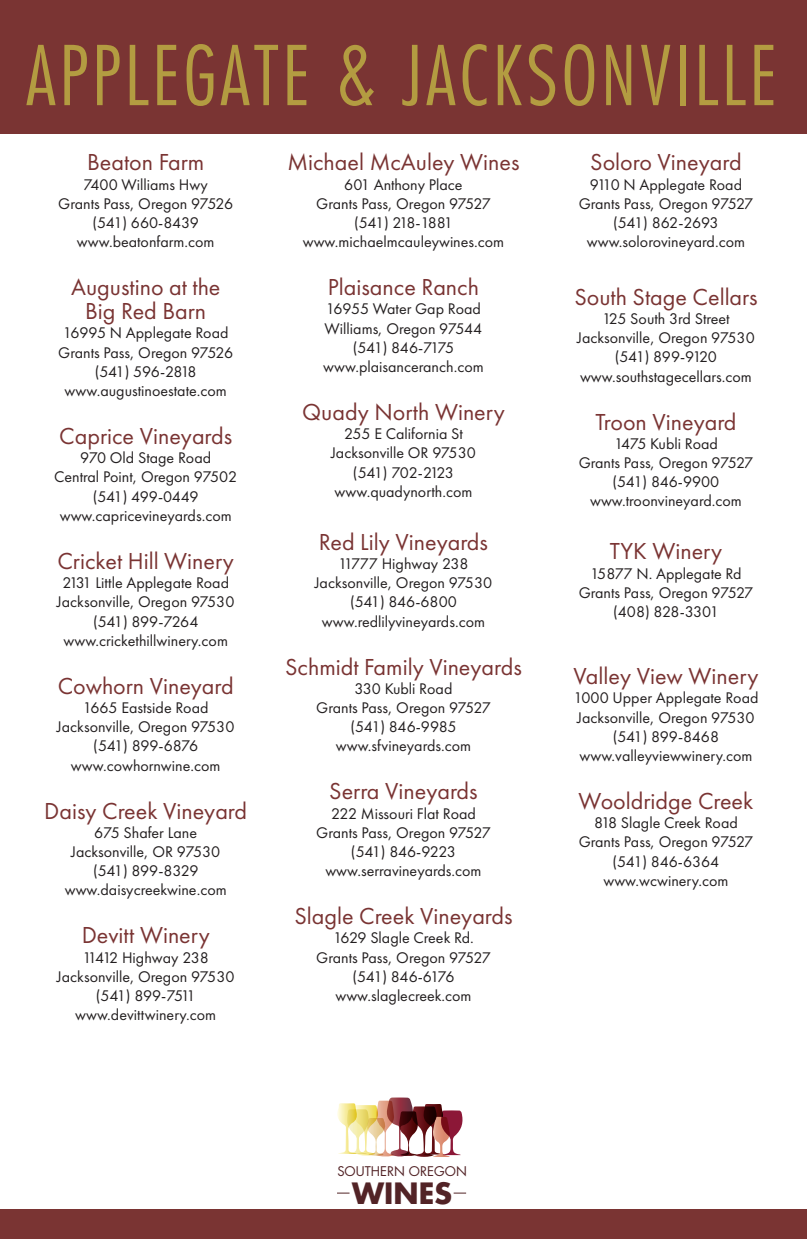
<style>
.page{position:relative;width:807px;height:1239px;background:#fff}
.page>*{position:absolute;margin:0;border:0;box-sizing:border-box;transform-origin:0 0}
.t1{font:300 condensed 80px "Futura Std";letter-spacing:.05em;color:#b39c41}
.t2{font:700 28.6px "Futura Std";color:#522326}
.t3{font:24px/24px "Futura PT";color:#7a3433;text-align:center}
.t4{font:16px/19.2px "Futura PT";color:#231f20;text-align:center}
.t5{font:13px "Futura Std";color:#522326}
</style>
<div class="page">
<div style="left:0;top:1209px;width:806px;height:29px;background:#7a3433"></div>
<div style="left:0;top:0;width:806px;height:134px;background:#7a3433"></div>
<svg style="left:337px;top:1097px;width:125px;height:60px"></svg>
<svg style="left:337px;top:1192px;width:12px;height:1px"></svg>
<svg style="left:453px;top:1192px;width:13px;height:1px"></svg>
<h1 class="t1" style="left:26px;top:28px;width:751px">APPLEGATE &amp; JACKSONVILLE</h1>
<h3 class="t3" style="left:87px;top:150px;width:119px">Beaton Farm</h3>
<p class="t4" style="left:58px;top:174px;width:176px">7400 Williams Hwy<br>Grants Pass, Oregon 97526 (541) 660-8439 www.beatonfarm.com</p>
<h3 class="t3" style="left:71px;top:275px;width:151px">Augustino at the<br>Big Red Barn</h3>
<p class="t4" style="left:58px;top:323px;width:176px">16995 N Applegate Road<br>Grants Pass, Oregon 97526 (541) 596-2818 www.augustinoestate.com</p>
<h3 class="t3" style="left:59px;top:424px;width:174px">Caprice Vineyards</h3>
<p class="t4" style="left:54px;top:448px;width:185px">970 Old Stage Road<br>Central Point, Oregon 97502 (541) 499-0449 www.capricevineyards.com</p>
<h3 class="t3" style="left:57px;top:549px;width:178px">Cricket Hill Winery</h3>
<p class="t4" style="left:57px;top:573px;width:179px">2131 Little Applegate Road<br>Jacksonville, Oregon 97530 (541) 899-7264 www.crickethillwinery.com</p>
<h3 class="t3" style="left:58px;top:673px;width:177px">Cowhorn Vineyard</h3>
<p class="t4" style="left:57px;top:698px;width:179px">1665 Eastside Road<br>Jacksonville, Oregon 97530 (541) 899-6876 www.cowhornwine.com</p>
<h3 class="t3" style="left:44px;top:798px;width:204px">Daisy Creek Vineyard</h3>
<p class="t4" style="left:65px;top:822px;width:163px">675 Shafer Lane<br>Jacksonville, OR 97530 (541) 899-8329 www.daisycreekwine.com</p>
<h3 class="t3" style="left:82px;top:923px;width:129px">Devitt Winery</h3>
<p class="t4" style="left:57px;top:947px;width:179px">11412 Highway 238<br>Jacksonville, Oregon 97530 (541) 899-7511 www.devittwinery.com</p>
<h3 class="t3" style="left:287px;top:150px;width:234px">Michael McAuley Wines</h3>
<p class="t4" style="left:303px;top:174px;width:203px">601 Anthony Place<br>Grants Pass, Oregon 97527 (541) 218-1881 www.michaelmcauleywines.com</p>
<h3 class="t3" style="left:328px;top:275px;width:153px">Plaisance Ranch</h3>
<p class="t4" style="left:323px;top:299px;width:162px">16955 Water Gap Road<br>Williams, Oregon 97544 (541) 846-7175 www.plaisanceranch.com</p>
<h3 class="t3" style="left:302px;top:400px;width:204px">Quady North Winery</h3>
<p class="t4" style="left:331px;top:424px;width:146px">255 E California St<br>Jacksonville OR 97530 (541) 702-2123 www.quadynorth.com</p>
<h3 class="t3" style="left:319px;top:529px;width:170px">Red Lily Vineyards</h3>
<p class="t4" style="left:314px;top:554px;width:179px">11777 Highway 238<br>Jacksonville, Oregon 97530 (541) 846-6800 www.redlilyvineyards.com</p>
<h3 class="t3" style="left:285px;top:654px;width:238px">Schmidt Family Vineyards</h3>
<p class="t4" style="left:316px;top:678px;width:176px">330 Kubli Road<br>Grants Pass, Oregon 97527 (541) 846-9985 www.sfvineyards.com</p>
<h3 class="t3" style="left:329px;top:779px;width:150px">Serra Vineyards</h3>
<p class="t4" style="left:316px;top:803px;width:176px">222 Missouri Flat Road<br>Grants Pass, Oregon 97527 (541) 846-9223 www.serravineyards.com</p>
<h3 class="t3" style="left:294px;top:904px;width:220px">Slagle Creek Vineyards</h3>
<p class="t4" style="left:316px;top:928px;width:176px">1629 Slagle Creek Rd.<br>Grants Pass, Oregon 97527 (541) 846-6176 www.slaglecreek.com</p>
<h3 class="t3" style="left:590px;top:150px;width:153px">Soloro Vineyard</h3>
<p class="t4" style="left:578px;top:174px;width:176px">9110 N Applegate Road<br>Grants Pass, Oregon 97527 (541) 862-2693 www.solorovineyard.com</p>
<h3 class="t3" style="left:574px;top:285px;width:185px">South Stage Cellars</h3>
<p class="t4" style="left:577px;top:309px;width:179px">125 South 3rd Street<br>Jacksonville, Oregon 97530 (541) 899-9120 www.southstagecellars.com</p>
<h3 class="t3" style="left:595px;top:409px;width:143px">Troon Vineyard</h3>
<p class="t4" style="left:578px;top:434px;width:176px">1475 Kubli Road<br>Grants Pass, Oregon 97527 (541) 846-9900 www.troonvineyard.com</p>
<h3 class="t3" style="left:609px;top:539px;width:114px">TYK Winery</h3>
<p class="t4" style="left:578px;top:563px;width:176px">15877 N. Applegate Rd<br>Grants Pass, Oregon 97527 (408) 828-3301</p>
<h3 class="t3" style="left:573px;top:664px;width:186px">Valley View Winery</h3>
<p class="t4" style="left:573px;top:688px;width:186px">1000 Upper Applegate Road<br>Jacksonville, Oregon 97530 (541) 899-8468 www.valleyviewwinery.com</p>
<h3 class="t3" style="left:578px;top:789px;width:176px">Wooldridge Creek</h3>
<p class="t4" style="left:578px;top:813px;width:176px">818 Slagle Creek Road<br>Grants Pass, Oregon 97527 (541) 846-6364 www.wcwinery.com</p>
<p class="t5" style="left:337px;top:1162px;width:131px">SOUTHERN OREGON</p>
<h2 class="t2" style="left:352px;top:1173px;width:101px">WINES</h2>
</div>
